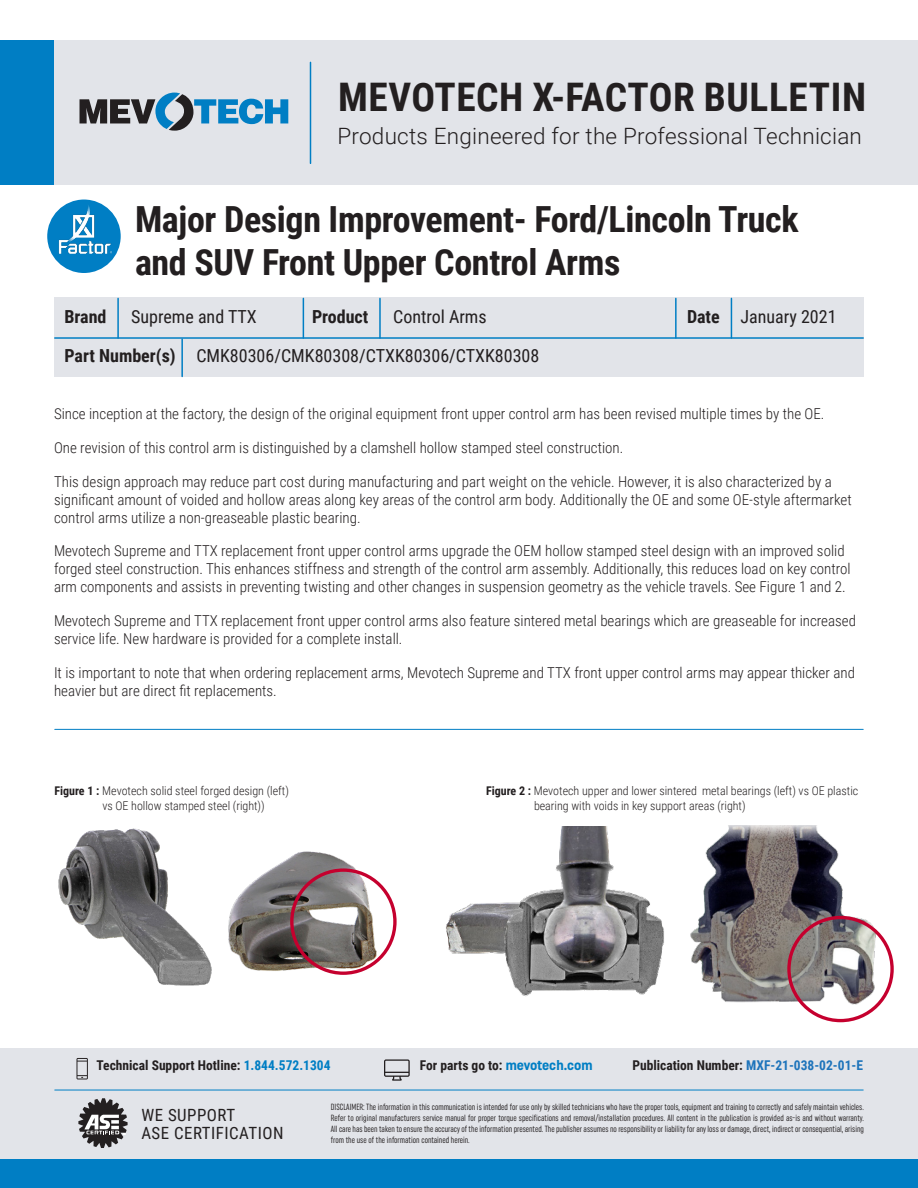
<style>
.page{position:relative;width:918px;height:1188px;background:#fff}
.page>*{position:absolute;margin:0;border:0;box-sizing:border-box;transform-origin:0 0}
.t1{font:700 39.3px "Roboto Condensed";letter-spacing:.015em;color:#231f20}
.t2{font:700 36px/43.2px "Roboto Condensed";letter-spacing:-.01em;color:#231f20}
.t3{font:300 22.5px "Roboto";letter-spacing:.01em;color:#231f20}
.t4{font:18px "Roboto Condensed";color:#231f20}
.t5{font:700 18px "Roboto Condensed";color:#231f20}
.t6{font:16.8px "Roboto Condensed";letter-spacing:.03em;color:#231f20}
.t7{font:300 15px/18px "Roboto Condensed";color:#231f20}
.t8{font:700 13.5px "Roboto Condensed";color:#231f20}
.t9{font:300 12px/14.4px "Roboto Condensed";color:#231f20}
.t10{font:extra-condensed 9px/10.8px "Uniform";color:#231f20;text-align:justify}
.s1{font-weight:700}
.s2{color:#007ec4}
.s3{font-family:"Uniform Condensed";font-size:14.25px;color:#007ec4}
.s4{color:#1e74bb}
</style>
<div class="page">
<img style="left:58px;top:828px;width:151px;height:158px">
<img style="left:201px;top:844px;width:195px;height:138px">
<img style="left:446px;top:826px;width:218px;height:171px">
<img style="left:690px;top:825px;width:190px;height:181px">
<div style="left:290px;top:868px;width:107px;height:107px;border:3px solid #c5002e;border-radius:50%"></div>
<div style="left:787px;top:916px;width:107px;height:106px;border:3px solid #c5002e;border-radius:50%"></div>
<div style="left:0;top:1049px;width:918px;height:139px;background:#e2e4e9"></div>
<div style="left:0;top:1160px;width:918px;height:28px;background:#007ec4"></div>
<svg style="left:78px;top:1098px;width:50px;height:50px"></svg>
<svg style="left:76px;top:1058px;width:12px;height:21px"></svg>
<svg style="left:384px;top:1059px;width:26px;height:22px"></svg>
<hr style="left:55px;top:1090px;width:808px;height:1px;background:#007ec4">
<div style="left:54px;top:298px;width:810px;height:79px;background:#e2e4e9"></div>
<hr style="left:303px;top:298px;width:1px;height:40px;background:#007ec4">
<hr style="left:675px;top:298px;width:2px;height:40px;background:#007ec4">
<hr style="left:379px;top:298px;width:2px;height:40px;background:#007ec4">
<hr style="left:731px;top:298px;width:1px;height:40px;background:#007ec4">
<hr style="left:117px;top:298px;width:2px;height:40px;background:#007ec4">
<hr style="left:55px;top:337px;width:808px;height:2px;background:#007ec4">
<hr style="left:181px;top:339px;width:2px;height:37px;background:#007ec4">
<div style="left:44px;top:40px;width:874px;height:145px;background:#e2e4e9"></div>
<div style="left:0;top:40px;width:54px;height:145px;background:#007ec4"></div>
<hr style="left:310px;top:62px;width:1px;height:101px;background:#007ec4">
<svg style="left:80px;top:93px;width:208px;height:38px"></svg>
<div style="left:47px;top:200px;width:74px;height:73px;background:#007ec4;border-radius:50%"></div>
<img style="left:58px;top:239px;width:54px;height:15px">
<img style="left:67px;top:205px;width:31px;height:37px">
<hr style="left:55px;top:729px;width:808px;height:1px;background:#007ec4">
<p class="t1" style="left:338px;top:70px;width:529px">MEVOTECH X-FACTOR BULLETIN</p>
<p class="t3" style="left:338px;top:120px;width:526px">Products Engineered for the Professional Technician</p>
<p class="t2" style="left:135px;top:196px;width:665px">Major Design Improvement- Ford/Lincoln Truck and SUV Front Upper Control Arms</p>
<p class="t5" style="left:64px;top:304px;width:44px">Brand</p>
<p class="t4" style="left:131px;top:304px;width:127px">Supreme and TTX</p>
<p class="t5" style="left:312px;top:304px;width:58px">Product</p>
<p class="t4" style="left:393px;top:304px;width:95px">Control Arms</p>
<p class="t4" style="left:687px;top:304px;width:151px"><span class="s1">Date</span> January 2021</p>
<p class="t4" style="left:64px;top:343px;width:476px"><span class="s1">Part Number(s)</span> CMK80306/CMK80308/CTXK80306/CTXK80308</p>
<p class="t7" style="left:54px;top:404px;width:772px">Since inception at the factory, the design of the original equipment front upper control arm has been revised multiple times by the OE.</p>
<p class="t7" style="left:54px;top:438px;width:571px">One revision of this control arm is distinguished by a clamshell hollow stamped steel construction.</p>
<p class="t7" style="left:54px;top:472px;width:799px">This design approach may reduce part cost during manufacturing and part weight on the vehicle. However, it is also characterized by a significant amount of voided and hollow areas along key areas of the control arm body. Additionally the OE and some OE-style aftermarket control arms utilize a non-greaseable plastic bearing.</p>
<p class="t7" style="left:54px;top:541px;width:798px">Mevotech Supreme and TTX replacement front upper control arms upgrade the OEM hollow stamped steel design with an improved solid forged steel construction. This enhances stiffness and strength of the control arm assembly. Additionally, this reduces load on key control arm components and assists in preventing twisting and other changes in suspension geometry as the vehicle travels. See Figure 1 and 2.</p>
<p class="t7" style="left:54px;top:611px;width:804px">Mevotech Supreme and TTX replacement front upper control arms also feature sintered metal bearings which are greaseable for increased service life. New hardware is provided for a complete install.</p>
<p class="t7" style="left:54px;top:663px;width:803px">It is important to note that when ordering replacement arms, Mevotech Supreme and TTX front upper control arms may appear thicker and heavier but are direct fit replacements.</p>
<p class="t9" style="left:102px;top:783px;width:188px;text-indent:-48px"><span class="s1">Figure 1 :</span> Mevotech solid steel forged design (left) vs OE hollow stamped steel (right))</p>
<p class="t9" style="left:534px;top:783px;width:326px;text-indent:-48px"><span class="s1">Figure 2 :</span> Mevotech upper and lower sintered metal bearings (left) vs OE plastic bearing with voids in key support areas (right)</p>
<p class="t8" style="left:97px;top:1055px;width:236px">Technical Support Hotline: <span class="s2">1.844.572.1304</span></p>
<p class="t8" style="left:420px;top:1055px;width:174px">For parts go to: <span class="s3">mevotech.com</span></p>
<p class="t8" style="left:632px;top:1055px;width:232px">Publication Number: <span class="s4">MXF-21-038-02-01-E</span></p>
<p class="t6" style="left:141px;top:1103px;width:95px">WE SUPPORT</p>
<p class="t6" style="left:141px;top:1121px;width:144px">ASE CERTIFICATION</p>
<p class="t10" style="left:331px;top:1102px;width:535px">DISCLAIMER: The information in this communication is intended for use only by skilled technicians who have the proper tools, equipment and training to correctly and safely maintain vehicles.<br>Refer to original manufacturers service manual for proper torque specifications and removal/installation procedures. All content in the publication is provided as-is and without warranty.<br>All care has been taken to ensure the accuracy of the information presented. The publisher assumes no responsibility or liability for any loss or damage, direct, indirect or consequential, arising from the use of the information contained herein.</p>
</div>
